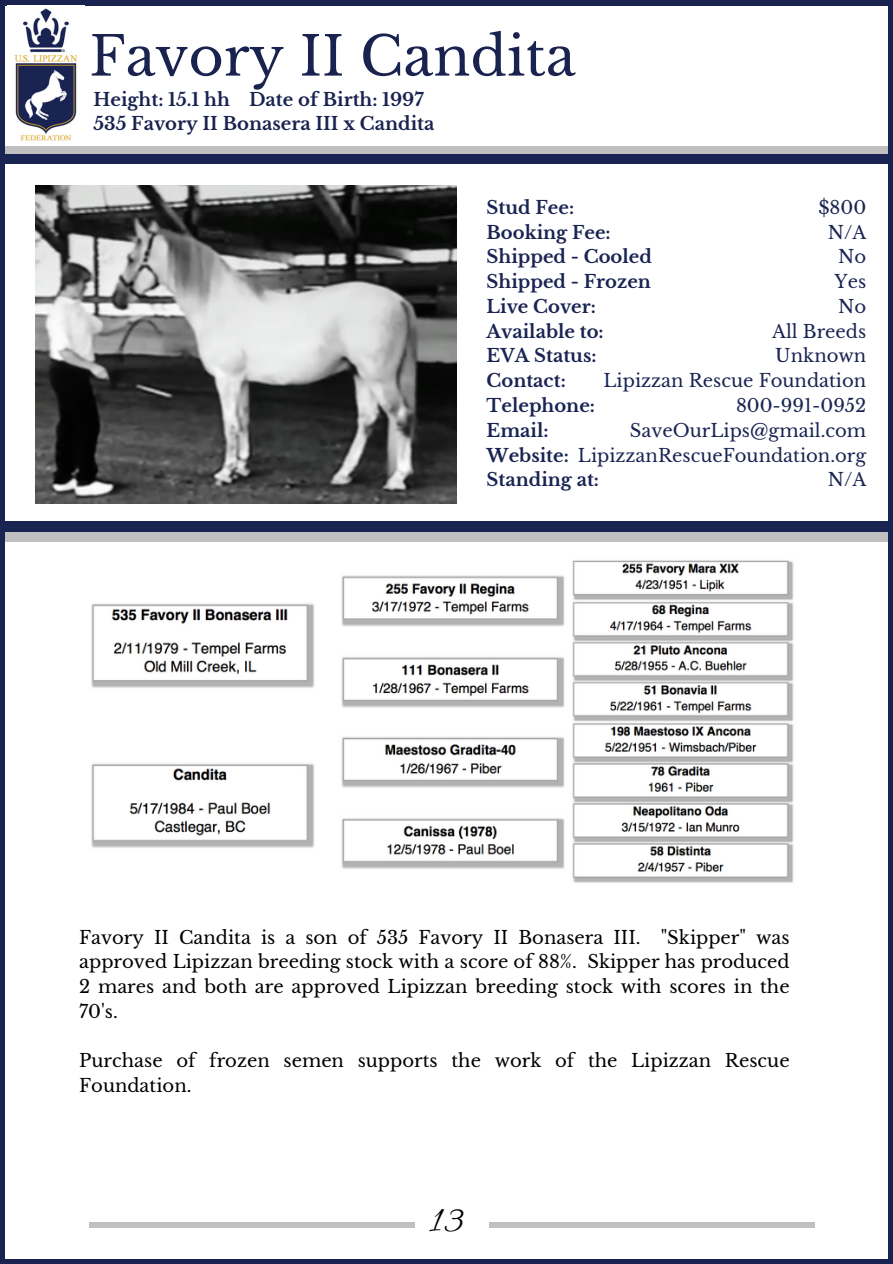
<style>
.page{position:relative;width:893px;height:1264px;background:#fff}
.page>*{position:absolute;margin:0;border:0;box-sizing:border-box;transform-origin:0 0}
.t1{font:54px "Libre Baskerville";color:#1a2350}
.t2{font:39.3px "Allura";color:#000}
.t3{font:18px/24.8px "Libre Baskerville";color:#000;text-align:justify}
.t4{font:700 18px/24.8px "Libre Baskerville";color:#192452}
.t5{font:18px/24.8px "Libre Baskerville";color:#192452;text-align:right}
.t6{font:700 18px/24.8px "Libre Baskerville";color:#1a2350}
.s1{color:#192351}
</style>
<div class="page">
<div style="left:0;top:0;width:892px;height:5px;background:#1a2350"></div>
<hr style="left:0;top:1259px;width:892px;height:4px;background:#192351">
<div style="left:0;top:531px;width:892px;height:10px;background:#c0c0c0"></div>
<div style="left:0;top:146px;width:892px;height:10px;background:#c0c0c0"></div>
<hr style="left:0;top:5px;width:4px;height:1254px;background:#192351">
<hr style="left:888px;top:5px;width:4px;height:1258px;background:#192351">
<hr style="left:89px;top:1222px;width:325px;height:4px;background:#c0c0c0">
<hr style="left:489px;top:1222px;width:325px;height:4px;background:#c0c0c0">
<img style="left:14px;top:8px;width:63px;height:133px">
<img style="left:35px;top:185px;width:421px;height:319px">
<img style="left:91px;top:560px;width:703px;height:323px">
<div style="left:0;top:154px;width:892px;height:10px;background:#192452"></div>
<div style="left:0;top:522px;width:892px;height:9px;background:#192452"></div>
<p class="t1" style="left:89px;top:23px;width:488px">Favory II Candita</p>
<p class="t6" style="left:94px;top:87px;width:342px"><span class="s1">Height: 15.1 hh Date of Birth: 1997<br></span>535 Favory II Bonasera III x Candita</p>
<h1 class="t4" style="left:486px;top:195px;width:167px">Stud Fee:<br>Booking Fee:<br>Shipped - Cooled<br>Shipped - Frozen<br>Live Cover:<br>Available to:<br>EVA Status:<br>Contact:<br>Telephone:<br>Email:<br>Website:<br>Standing at:</h1>
<h2 class="t5" style="left:818px;top:195px;width:49px">$800</h2>
<p class="t5" style="left:827px;top:220px;width:40px">N/A</p>
<h2 class="t5" style="left:838px;top:245px;width:30px">No</h2>
<p class="t5" style="left:834px;top:269px;width:33px">Yes</p>
<p class="t5" style="left:838px;top:294px;width:30px">No</p>
<p class="t5" style="left:772px;top:319px;width:96px">All Breeds</p>
<p class="t5" style="left:775px;top:344px;width:92px">Unknown</p>
<p class="t5" style="left:603px;top:368px;width:264px">Lipizzan Rescue Foundation</p>
<p class="t5" style="left:629px;top:393px;width:238px">800-991-0952<br>SaveOurLips@gmail.com</p>
<p class="t5" style="left:578px;top:443px;width:290px">LipizzanRescueFoundation.org</p>
<p class="t5" style="left:827px;top:467px;width:40px">N/A</p>
<p class="t3" style="left:79px;top:925px;width:712px">Favory II Candita is a son of 535 Favory II Bonasera III. "Skipper" was approved Lipizzan breeding stock with a score of 88%. Skipper has produced 2 mares and both are approved Lipizzan breeding stock with scores in the 70's.</p>
<p class="t3" style="left:79px;top:1048px;width:712px">Purchase of frozen semen supports the work of the Lipizzan Rescue<br>Foundation.</p>
<p class="t2" style="left:429px;top:1198px;width:36px">13</p>
</div>
